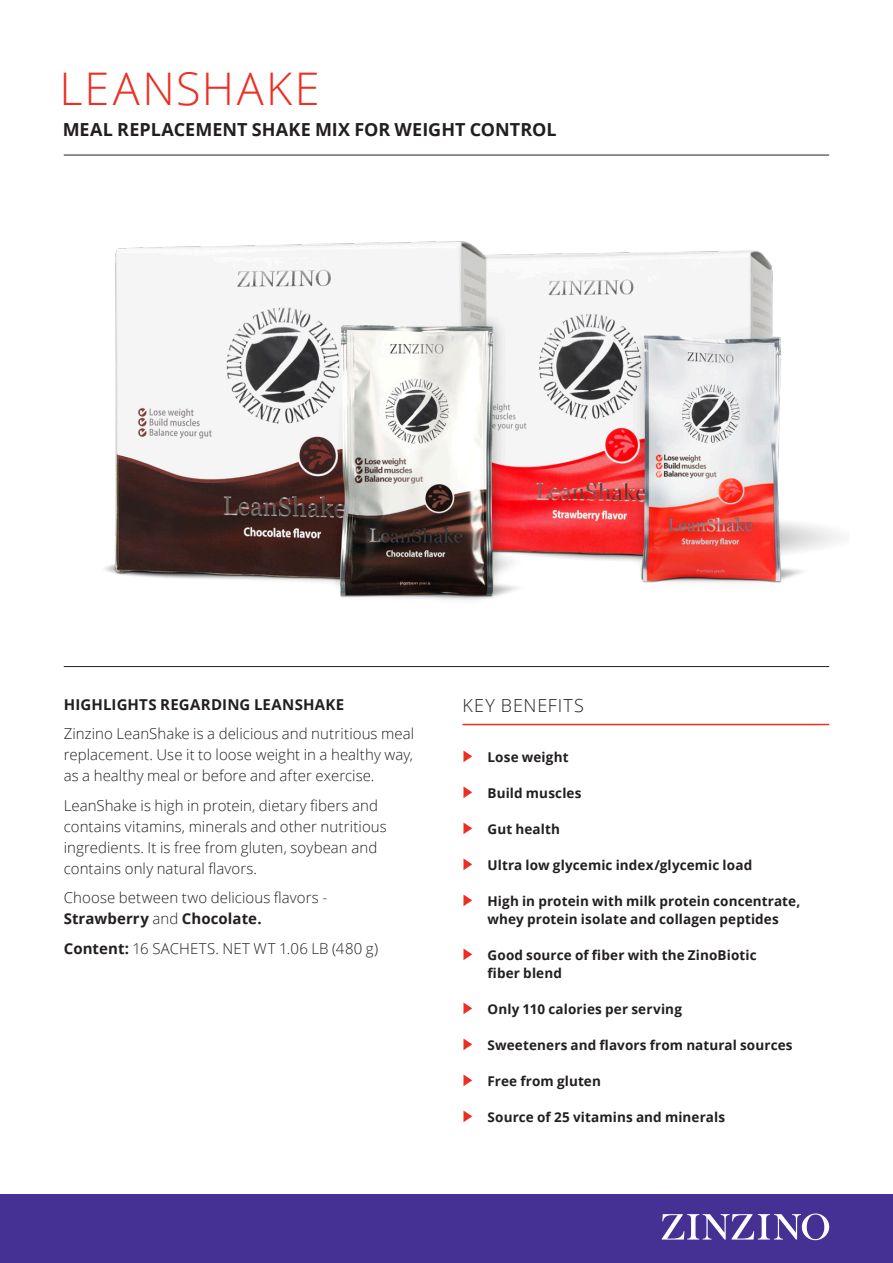
<style>
.page{position:relative;width:893px;height:1263px;background:#fff}
.page>*{position:absolute;margin:0;border:0;box-sizing:border-box;transform-origin:0 0}
.t1{font:300 45px "Open Sans";letter-spacing:.055em;color:#ee2e22}
.t2{font:700 18px "Open Sans";letter-spacing:.005em;color:#231f20}
.t3{font:300 18px "Open Sans";letter-spacing:.055em;color:#231f20}
.Brödtext_ingress_Lig{font:300 15px/21px "Open Sans";letter-spacing:.005em;color:#231f20}
.t4{font:700 15px "Open Sans";letter-spacing:.01em;color:#231f20}
.Brödtext_Key_Benefit{font:700 13.5px "Open Sans";letter-spacing:.01em;color:#231f20}
.s1{font-weight:700}
</style>
<div class="page">
<div style="left:0;top:1194px;width:893px;height:69px;background:#443193"></div>
<svg style="left:662px;top:1213px;width:167px;height:27px"></svg>
<hr style="left:64px;top:666px;width:765px;height:1px;background:#231f20">
<hr style="left:64px;top:155px;width:765px;height:1px;background:#231f20">
<img style="left:104px;top:241px;width:737px;height:359px">
<svg style="left:463px;top:750px;width:9px;height:12px"></svg>
<svg style="left:463px;top:786px;width:9px;height:12px"></svg>
<svg style="left:463px;top:822px;width:9px;height:12px"></svg>
<svg style="left:463px;top:858px;width:9px;height:12px"></svg>
<svg style="left:463px;top:894px;width:9px;height:12px"></svg>
<svg style="left:463px;top:948px;width:9px;height:12px"></svg>
<svg style="left:463px;top:1002px;width:9px;height:12px"></svg>
<svg style="left:463px;top:1038px;width:9px;height:12px"></svg>
<svg style="left:463px;top:1074px;width:9px;height:12px"></svg>
<svg style="left:463px;top:1110px;width:9px;height:12px"></svg>
<hr style="left:462px;top:724px;width:367px;height:1px;background:#ee2e22">
<p class="t1" style="left:60px;top:57px;width:262px">LEANSHAKE</p>
<p class="t2" style="left:63px;top:117px;width:495px">MEAL REPLACEMENT SHAKE MIX FOR WEIGHT CONTROL</p>
<p class="t4" style="left:64px;top:693px;width:282px">HIGHLIGHTS REGARDING LEANSHAKE</p>
<p class="Brödtext_ingress_Lig" style="left:64px;top:723px;width:352px;text-align:justify">Zinzino LeanShake is a delicious and nutritious meal replacement. Use it to loose weight in a healthy way, as a healthy meal or before and after exercise.</p>
<p class="Brödtext_ingress_Lig" style="left:64px;top:794px;width:325px">LeanShake is high in protein, dietary fibers and contains vitamins, minerals and other nutritious ingredients. It is free from gluten, soybean and contains only natural flavors.</p>
<p class="Brödtext_ingress_Lig" style="left:64px;top:887px;width:265px">Choose between two delicious flavors -<br><span class="s1">Strawberry</span> and <span class="s1">Chocolate.</span></p>
<p class="Brödtext_ingress_Lig" style="left:64px;top:937px;width:316px"><span class="s1">Content:</span> 16 SACHETS. NET WT 1.06 LB (480 g)</p>
<p class="t3" style="left:462px;top:693px;width:123px">KEY BENEFITS</p>
<p class="Brödtext_Key_Benefit" style="left:487px;top:748px;width:83px">Lose weight</p>
<p class="Brödtext_Key_Benefit" style="left:487px;top:784px;width:96px">Build muscles</p>
<p class="Brödtext_Key_Benefit" style="left:487px;top:820px;width:74px">Gut health</p>
<p class="Brödtext_Key_Benefit" style="left:487px;top:856px;width:266px">Ultra low glycemic index/glycemic load</p>
<p class="Brödtext_Key_Benefit" style="left:487px;top:892px;width:314px">High in protein with milk protein concentrate,</p>
<p class="Brödtext_Key_Benefit" style="left:487px;top:910px;width:293px">whey protein isolate and collagen peptides</p>
<p class="Brödtext_Key_Benefit" style="left:487px;top:946px;width:271px">Good source of fiber with the ZinoBiotic</p>
<p class="Brödtext_Key_Benefit" style="left:487px;top:964px;width:76px">fiber blend</p>
<p class="Brödtext_Key_Benefit" style="left:487px;top:1000px;width:196px">Only 110 calories per serving</p>
<p class="Brödtext_Key_Benefit" style="left:487px;top:1036px;width:307px">Sweeteners and flavors from natural sources</p>
<p class="Brödtext_Key_Benefit" style="left:487px;top:1072px;width:115px">Free from gluten</p>
<p class="Brödtext_Key_Benefit" style="left:487px;top:1108px;width:239px">Source of 25 vitamins and minerals</p>
</div>
